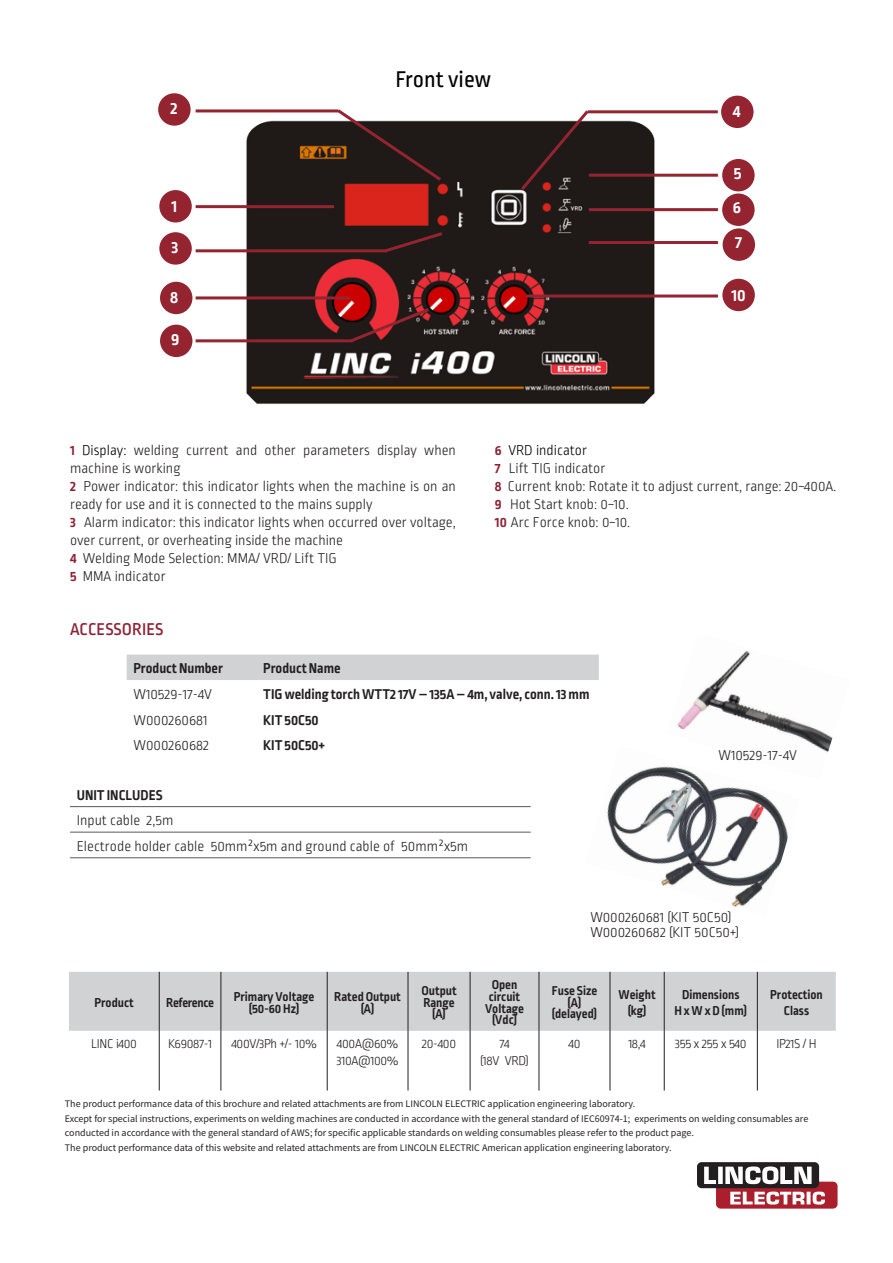
<style>
.page{position:relative;width:893px;height:1263px;background:#fff}
.page>*{position:absolute;margin:0;border:0;box-sizing:border-box;transform-origin:0 0}
.t1{font:24px "Ropa Sans Pro";color:#000}
.t2{font:500 18px "Ropa Sans Pro";letter-spacing:.005em;color:#8e2336}
.t3{font:700 18px/34.7px "Ropa Sans Pro";color:#fff;text-align:justify}
.t4{font:300 15px/18px "Ropa Sans Pro";color:#231f20}
.t5{font:700 15px "Ropa Sans Pro";color:#231f20}
.t6{font:700 13.5px/11.6px "Ropa Sans Pro";color:#231f20;text-align:center}
.t7{font:300 13.5px/16.2px "Ropa Sans Pro";letter-spacing:-.025em;color:#231f20}
.t8{font:700 13.5px "Ropa Sans Pro";letter-spacing:-.025em;color:#231f20}
.t9{font:9px/14.4px "Source Han Sans CN";color:#231f20}
.s1{font-weight:700;color:#8e2336}
.s2{color:#000}
</style>
<div class="page">
<img style="left:227px;top:120px;width:437px;height:284px">
<img style="left:607px;top:766px;width:181px;height:141px">
<div style="left:69px;top:972px;width:767px;height:59px;background:#d1d2d4"></div>
<hr style="left:159px;top:972px;width:1px;height:59px;background:#231f20">
<hr style="left:327px;top:972px;width:1px;height:59px;background:#231f20">
<hr style="left:408px;top:972px;width:1px;height:59px;background:#231f20">
<hr style="left:470px;top:972px;width:1px;height:59px;background:#231f20">
<hr style="left:539px;top:972px;width:1px;height:59px;background:#231f20">
<hr style="left:610px;top:972px;width:1px;height:59px;background:#231f20">
<hr style="left:664px;top:972px;width:1px;height:59px;background:#231f20">
<hr style="left:159px;top:1031px;width:1px;height:59px;background:#231f20">
<hr style="left:327px;top:1031px;width:1px;height:59px;background:#231f20">
<hr style="left:408px;top:1031px;width:1px;height:59px;background:#231f20">
<hr style="left:470px;top:1031px;width:1px;height:59px;background:#231f20">
<hr style="left:539px;top:1031px;width:1px;height:59px;background:#231f20">
<hr style="left:610px;top:1031px;width:1px;height:59px;background:#231f20">
<hr style="left:664px;top:1031px;width:1px;height:59px;background:#231f20">
<hr style="left:221px;top:972px;width:1px;height:59px;background:#231f20">
<hr style="left:221px;top:1031px;width:1px;height:59px;background:#231f20">
<hr style="left:757px;top:972px;width:1px;height:59px;background:#231f20">
<hr style="left:757px;top:1031px;width:1px;height:59px;background:#231f20">
<div style="left:127px;top:655px;width:472px;height:25px;background:#d1d2d4"></div>
<svg style="left:697px;top:1162px;width:141px;height:47px"></svg>
<img style="left:667px;top:651px;width:166px;height:130px">
<svg style="left:70px;top:807px;width:461px;height:25px"></svg>
<hr style="left:70px;top:806px;width:461px;height:1px;background:#57585a">
<hr style="left:70px;top:832px;width:461px;height:1px;background:#57585a">
<hr style="left:70px;top:857px;width:461px;height:1px;background:#57585a">
<div style="left:159px;top:190px;width:33px;height:32px;background:#942430;border-radius:50%"></div>
<hr style="left:196px;top:205px;width:138px;height:3px;background:#942430">
<div style="left:159px;top:232px;width:33px;height:33px;background:#942430;border-radius:50%"></div>
<hr style="left:196px;top:109px;width:142px;height:3px;background:#942430">
<hr style="left:196px;top:296px;width:154px;height:3px;background:#942430">
<hr style="left:589px;top:174px;width:129px;height:3px;background:#942430">
<hr style="left:525px;top:294px;width:193px;height:3px;background:#942430">
<hr style="left:588px;top:110px;width:130px;height:3px;background:#942430">
<hr style="left:589px;top:208px;width:129px;height:3px;background:#942430">
<hr style="left:589px;top:241px;width:129px;height:3px;background:#942430">
<svg style="left:334px;top:109px;width:110px;height:75px;background:#493e3b"></svg>
<svg style="left:382px;top:230px;width:64px;height:25px;background:#2b1b19"></svg>
<hr style="left:196px;top:339px;width:156px;height:3px;background:#942430">
<svg style="left:347px;top:306px;width:85px;height:39px;background:#5f1e1f"></svg>
<div style="left:158px;top:93px;width:33px;height:33px;background:#942430;border-radius:50%"></div>
<svg style="left:518px;top:110px;width:74px;height:83px;background:#443937"></svg>
<hr style="left:196px;top:249px;width:191px;height:3px;background:#942430">
<div style="left:721px;top:96px;width:32px;height:32px;background:#942430;border-radius:50%"></div>
<div style="left:722px;top:159px;width:33px;height:32px;background:#942430;border-radius:50%"></div>
<div style="left:723px;top:228px;width:32px;height:33px;background:#942430;border-radius:50%"></div>
<div style="left:722px;top:194px;width:33px;height:32px;background:#942430;border-radius:50%"></div>
<div style="left:722px;top:279px;width:33px;height:32px;background:#942430;border-radius:50%"></div>
<div style="left:160px;top:282px;width:32px;height:32px;background:#942430;border-radius:50%"></div>
<div style="left:160px;top:325px;width:32px;height:32px;background:#942430;border-radius:50%"></div>
<p class="t3" style="left:171px;top:92px;width:9px">2</p>
<p class="t3" style="left:172px;top:190px;width:7px">1</p>
<p class="t3" style="left:172px;top:231px;width:8px">3</p>
<h1 class="t1" style="left:395px;top:66px;width:97px">Front view</h1>
<p class="t3" style="left:733px;top:95px;width:9px">4</p>
<p class="t3" style="left:733px;top:156px;width:11px">5<br>6<br>7</p>
<p class="t3" style="left:170px;top:281px;width:10px">8</p>
<p class="t3" style="left:731px;top:279px;width:16px">10</p>
<p class="t3" style="left:171px;top:323px;width:10px">9</p>
<p class="t4" style="left:70px;top:442px;width:387px"><span class="s1">1</span> <span class="s2">Display:</span> welding current and other parameters display when machine is working<br><span class="s1">2</span> Power indicator: this indicator lights when the machine is on an ready for use and it is connected to the mains supply<br><span class="s1">3</span> Alarm indicator: this indicator lights when occurred over voltage, over current, or overheating inside the machine<br><span class="s1">4</span> Welding Mode Selection: MMA/ VRD/ Lift TIG<br><span class="s1">5</span> MMA indicator</p>
<p class="t4" style="left:495px;top:442px;width:343px"><span class="s1">6</span> <span class="s2">VRD indicator<br></span><span class="s1">7</span> Lift TIG indicator<br><span class="s1">8</span> Current knob: Rotate it to adjust current, range: 20~400A.<br><span class="s1">9</span> Hot Start knob: 0~10.<br><span class="s1">10</span> Arc Force knob: 0~10.</p>
<p class="t2" style="left:70px;top:619px;width:95px">ACCESSORIES</p>
<p class="t5" style="left:133px;top:660px;width:91px">Product Number</p>
<p class="t5" style="left:263px;top:660px;width:79px">Product Name</p>
<p class="t4" style="left:133px;top:686px;width:80px">W10529-17-4V</p>
<p class="t5" style="left:263px;top:686px;width:328px">TIG welding torch WTT2 17V – 135A – 4m, valve, conn. 13 mm</p>
<p class="t4" style="left:133px;top:712px;width:76px">W000260681</p>
<p class="t5" style="left:263px;top:711px;width:57px">KIT 50C50</p>
<p class="t4" style="left:133px;top:737px;width:77px">W000260682</p>
<p class="t5" style="left:263px;top:737px;width:63px">KIT 50C50+</p>
<p class="t5" style="left:77px;top:786px;width:87px">UNIT INCLUDES</p>
<p class="t4" style="left:77px;top:809px;width:393px;line-height:25.7px">Input cable 2,5m<br>Electrode holder cable 50mm²x5m and ground cable of 50mm²x5m</p>
<p class="t4" style="left:718px;top:747px;width:80px">W10529-17-4V</p>
<p class="t4" style="left:590px;top:911px;width:151px;line-height:15px">W000260681 (KIT 50C50)<br>W000260682 (KIT 50C50+)</p>
<p class="t6" style="left:94px;top:997px;width:41px">Product</p>
<p class="t8" style="left:166px;top:995px;width:49px">Reference</p>
<p class="t6" style="left:234px;top:991px;width:82px">Primary Voltage (50-60 Hz)</p>
<p class="t6" style="left:334px;top:991px;width:68px">Rated Output (A)</p>
<p class="t6" style="left:421px;top:986px;width:37px">Output<br>Range (A)</p>
<p class="t6" style="left:485px;top:980px;width:40px">Open circuit<br>Voltage (Vdc)</p>
<p class="t6" style="left:552px;top:986px;width:47px">Fuse Size (A) (delayed)</p>
<p class="t6" style="left:618px;top:987px;width:39px;line-height:16.2px">Weight (kg)</p>
<p class="t6" style="left:674px;top:987px;width:74px;line-height:16.2px">Dimensions<br>H x W x D (mm)</p>
<p class="t6" style="left:770px;top:987px;width:54px;line-height:16.2px">Protection<br>Class</p>
<p class="t7" style="left:91px;top:1037px;width:47px">LINC i400</p>
<p class="t7" style="left:168px;top:1037px;width:46px">K69087-1</p>
<p class="t7" style="left:231px;top:1037px;width:87px">400V/3Ph +/- 10%</p>
<p class="t7" style="left:337px;top:1037px;width:64px">400A@60%<br>310A@100%</p>
<p class="t7" style="left:422px;top:1037px;width:36px">20-400</p>
<p class="t7" style="left:480px;top:1037px;width:50px;text-align:center">74<br>(18V VRD)</p>
<p class="t7" style="left:568px;top:1037px;width:13px">40</p>
<p class="t7" style="left:628px;top:1037px;width:19px">18,4</p>
<p class="t7" style="left:675px;top:1037px;width:73px">355 x 255 x 540</p>
<p class="t7" style="left:776px;top:1037px;width:42px">IP21S / H</p>
<p class="t9" style="left:65px;top:1097px;width:745px">The product performance data of this brochure and related attachments are from LINCOLN ELECTRIC application engineering laboratory.<br>Except for special instructions, experiments on welding machines are conducted in accordance with the general standard of IEC60974-1; experiments on welding consumables are conducted in accordance with the general standard of AWS; for specific applicable standards on welding consumables please refer to the product page.<br>The product performance data of this website and related attachments are from LINCOLN ELECTRIC American application engineering laboratory.</p>
</div>
